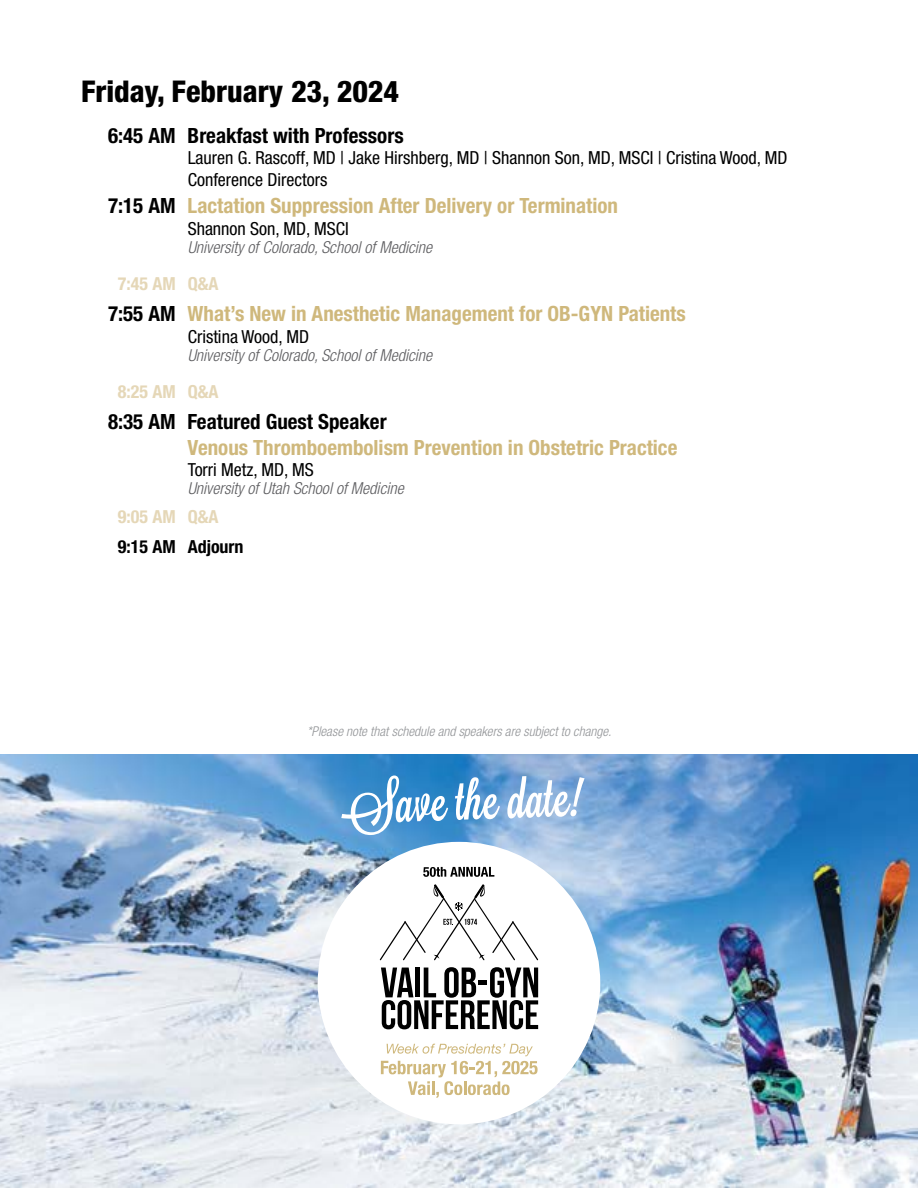
<style>
.page{position:relative;width:918px;height:1188px;background:#fff}
.page>*{position:absolute;margin:0;border:0;box-sizing:border-box;transform-origin:0 0}
.t1{font:52.5px "Lavanderia Sturdy";color:#fff}
.t2{font:800 condensed 30px "Helvetica Neue LT Std";color:#000}
.t3{font:700 condensed 21px "Helvetica Neue LT Std";color:#cfb87c}
.t4{font:700 condensed 21px "Helvetica Neue LT Std";color:#000}
.t5{font:condensed 18px/21.6px "Helvetica Neue LT Std";color:#000}
.t6{font:700 condensed 18px "Helvetica Neue LT Std";color:#e5d7b7}
.t7{font:700 condensed 18px "Helvetica Neue LT Std";color:#000}
.t8{font:italic 300 condensed 16.5px "Helvetica Neue LT Std";color:#5d5d60}
.t9{font:italic 300 condensed 13.5px "Helvetica Neue LT Std";color:#939598}
.s1{color:#000}
</style>
<div class="page">
<img style="left:0;top:754px;width:918px;height:434px">
<div style="left:318px;top:842px;width:282px;height:282px;background:#fff;border-radius:50%"></div>
<svg style="left:380px;top:884px;width:158px;height:76px"></svg>
<svg style="left:381px;top:967px;width:157px;height:62px"></svg>
<svg style="left:381px;top:1044px;width:157px;height:54px"></svg>
<svg style="left:423px;top:867px;width:71px;height:10px"></svg>
<h2 class="t2" style="left:81px;top:73px;width:320px">Friday, February 23, 2024</h2>
<p class="t4" style="left:108px;top:123px;width:297px">6:45 AM Breakfast with Professors</p>
<p class="t5" style="left:188px;top:147px;width:601px">Lauren G. Rascoff, MD | Jake Hirshberg, MD | Shannon Son, MD, MSCI | Cristina Wood, MD<br>Conference Directors</p>
<p class="t3" style="left:108px;top:193px;width:511px"><span class="s1">7:15 AM</span> Lactation Suppression After Delivery or Termination</p>
<p class="t5" style="left:188px;top:217px;width:163px">Shannon Son, MD, MSCI</p>
<p class="t8" style="left:188px;top:237px;width:246px">University of Colorado, School of Medicine</p>
<p class="t6" style="left:118px;top:272px;width:102px">7:45 AM Q&amp;A</p>
<p class="t3" style="left:108px;top:301px;width:579px"><span class="s1">7:55 AM</span> What’s New in Anesthetic Management for OB-GYN Patients</p>
<p class="t5" style="left:188px;top:325px;width:123px">Cristina Wood, MD</p>
<p class="t8" style="left:188px;top:345px;width:246px">University of Colorado, School of Medicine</p>
<p class="t6" style="left:118px;top:380px;width:102px">8:25 AM Q&amp;A</p>
<p class="t4" style="left:108px;top:409px;width:280px">8:35 AM Featured Guest Speaker</p>
<p class="t3" style="left:188px;top:434px;width:491px">Venous Thromboembolism Prevention in Obstetric Practice</p>
<p class="t5" style="left:188px;top:459px;width:128px">Torri Metz, MD, MS</p>
<p class="t8" style="left:188px;top:479px;width:218px">University of Utah School of Medicine</p>
<p class="t6" style="left:118px;top:506px;width:102px">9:05 AM Q&amp;A</p>
<p class="t7" style="left:118px;top:535px;width:127px">9:15 AM Adjourn</p>
<p class="t9" style="left:307px;top:724px;width:306px">*Please note that schedule and speakers are subject to change.</p>
<h1 class="t1" style="left:340px;top:775px;width:239px;rotate:-2deg">Save the date!</h1>
</div>
